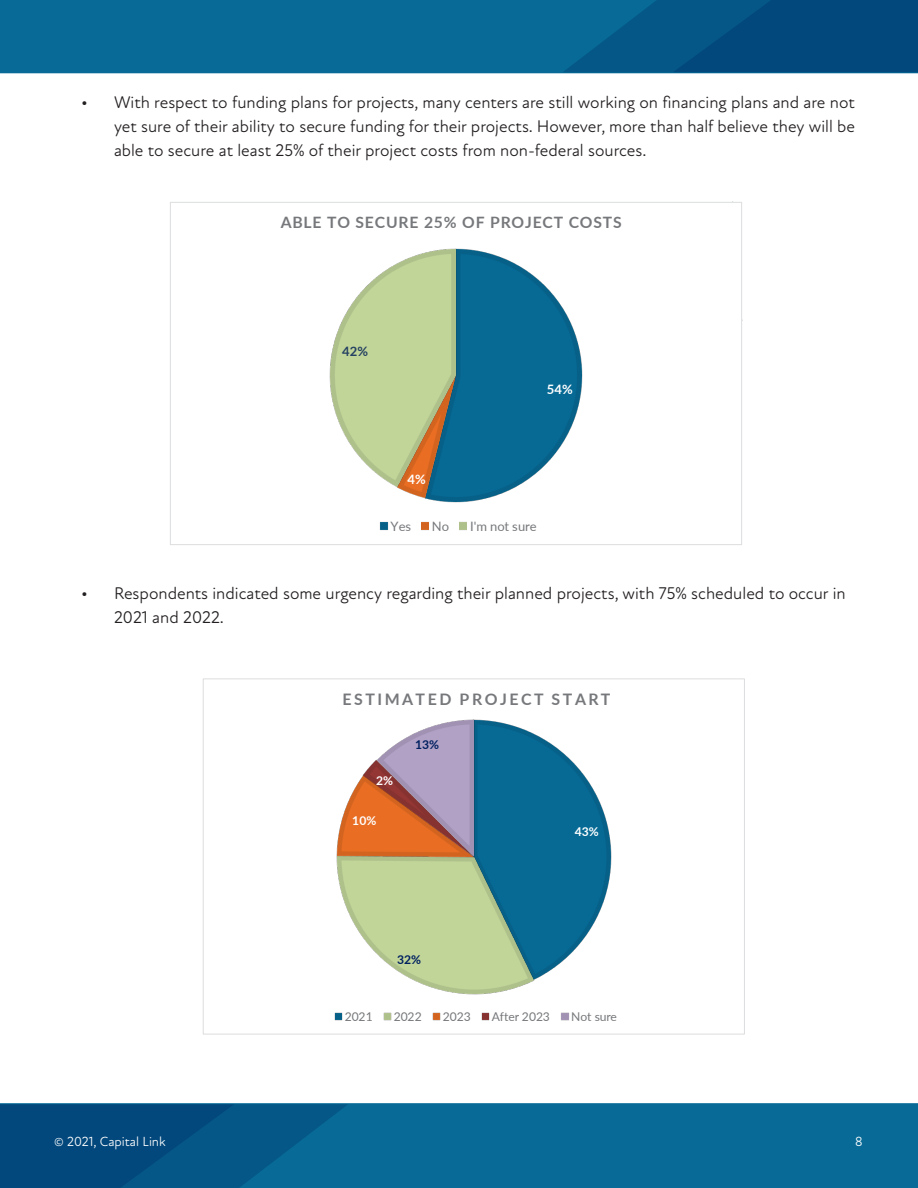
<style>
.page{position:relative;width:918px;height:1188px;background:#fff}
.page>*{position:absolute;margin:0;border:0;box-sizing:border-box;transform-origin:0 0}
.t1{font:17.25px/24px "Atten Round New";color:#231f20;text-align:justify}
.t2{font:700 15.9px "Lato";letter-spacing:.16em;color:#76787b}
.t3{font:700 15.75px "Lato";letter-spacing:.055em;color:#76787b}
.t4{font:13.5px "Atten Round New";color:#fff}
.t5{font:13.05px "Lato";letter-spacing:-.005em;color:#76787b}
.t6{font:700 13.05px "Lato";color:#fff}
.t7{font:700 13.05px "Lato";color:#254061}
.t8{font:12.15px "Lato";letter-spacing:-.005em;color:#76787b}
.t9{font:700 12.15px "Lato";color:#fff}
.t10{font:700 12.15px "Lato";color:#002060}
</style>
<div class="page">
<div style="left:0;top:0;width:918px;height:79px;background:#076a97"></div>
<svg style="left:564px;top:0;width:354px;height:72px;background:#035182"></svg>
<div style="left:0;top:73px;width:918px;height:12px;background:#fff"></div>
<div style="left:0;top:1097px;width:918px;height:91px;background:#076a97"></div>
<svg style="left:0;top:1104px;width:347px;height:84px"></svg>
<div style="left:0;top:1091px;width:918px;height:12px;background:#fff"></div>
<img style="left:428px;top:249px;width:154px;height:253px">
<img style="left:398px;top:488px;width:59px;height:11px">
<img style="left:329px;top:249px;width:128px;height:239px">
<svg style="left:379px;top:521px;width:9px;height:10px"></svg>
<svg style="left:421px;top:521px;width:8px;height:10px"></svg>
<svg style="left:459px;top:521px;width:8px;height:10px"></svg>
<img style="left:475px;top:720px;width:136px;height:261px">
<img style="left:336px;top:855px;width:198px;height:140px">
<img style="left:336px;top:775px;width:27px;height:83px">
<img style="left:363px;top:760px;width:13px;height:98px">
<img style="left:376px;top:720px;width:99px;height:138px">
<svg style="left:334px;top:1012px;width:9px;height:9px"></svg>
<svg style="left:383px;top:1012px;width:9px;height:9px"></svg>
<svg style="left:432px;top:1012px;width:9px;height:9px"></svg>
<svg style="left:482px;top:1012px;width:8px;height:9px"></svg>
<svg style="left:561px;top:1012px;width:8px;height:9px"></svg>
<p class="t1" style="left:114px;top:90px;width:743px;text-indent:-33px">• With respect to funding plans for projects, many centers are still working on financing plans and are not yet sure of their ability to secure funding for their projects. However, more than half believe they will be able to secure at least 25% of their project costs from non-federal sources.</p>
<p class="t3" style="left:281px;top:211px;width:343px">ABLE TO SECURE 25% OF PROJECT COSTS</p>
<p class="t7" style="left:342px;top:341px;width:27px">42%</p>
<p class="t6" style="left:547px;top:379px;width:27px">54%</p>
<p class="t6" style="left:408px;top:470px;width:20px">4%</p>
<p class="t5" style="left:391px;top:516px;width:22px">Yes</p>
<p class="t5" style="left:432px;top:516px;width:19px">No</p>
<p class="t5" style="left:470px;top:516px;width:68px">I'm not sure</p>
<p class="t1" style="left:114px;top:581px;width:733px;text-indent:-33px">• Respondents indicated some urgency regarding their planned projects, with 75% scheduled to occur in<br>2021 and 2022.</p>
<p class="t2" style="left:343px;top:687px;width:269px">ESTIMATED PROJECT START</p>
<p class="t9" style="left:376px;top:772px;width:19px">2%</p>
<p class="t9" style="left:352px;top:812px;width:26px">10%</p>
<p class="t10" style="left:415px;top:736px;width:26px">13%</p>
<p class="t10" style="left:397px;top:951px;width:26px">32%</p>
<p class="t9" style="left:575px;top:823px;width:26px">43%</p>
<p class="t8" style="left:345px;top:1008px;width:29px">2021</p>
<p class="t8" style="left:394px;top:1008px;width:29px">2022</p>
<p class="t8" style="left:443px;top:1008px;width:29px">2023</p>
<p class="t8" style="left:492px;top:1008px;width:59px">After 2023</p>
<p class="t8" style="left:571px;top:1008px;width:47px">Not sure</p>
<p class="t4" style="left:54px;top:1134px;width:113px">© 2021, Capital Link</p>
<p class="t4" style="left:855px;top:1134px;width:9px">8</p>
</div>
